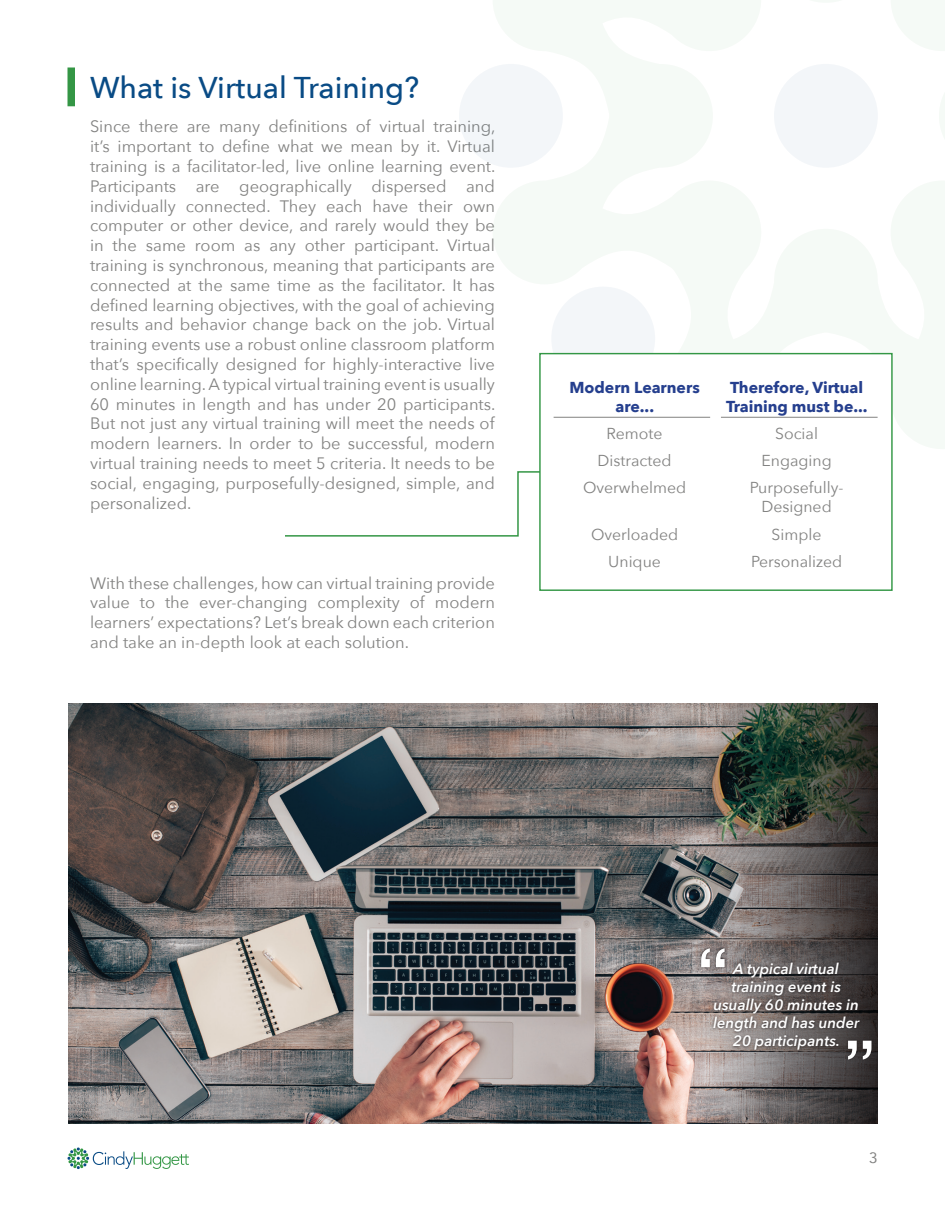
<style>
.page{position:relative;width:945px;height:1215px;background:#fff}
.page>*{position:absolute;margin:0;border:0;box-sizing:border-box;transform-origin:0 0}
.t1{font:expanded 70.05px "Helvetica Neue LT Std";color:#fff}
.t2{font:500 30px "Avenir Next";color:#094b85}
.t3{font:16.5px/19.8px "Avenir Next";color:#828281;text-align:justify}
.t4{font:15.75px/19px "Avenir Next";color:#828281;text-align:center}
.t5{font:700 15.75px/19px "Avenir Next";color:#253f8e;text-align:center}
.t6{font:italic 600 15px/18px "Avenir Next";color:#fff;text-align:center}
.t7{font:15px "Avenir";color:#828281}
</style>
<div class="page">
<svg style="left:67px;top:1147px;width:122px;height:22px"></svg>
<div style="left:551px;top:287px;width:104px;height:104px;background:#f3f6f9;border-radius:50%"></div>
<svg style="left:459px;top:64px;width:103px;height:103px"></svg>
<div style="left:774px;top:64px;width:104px;height:104px;background:#f3f6f9;border-radius:50%"></div>
<img style="left:69px;top:703px;width:628px;height:421px">
<img style="left:697px;top:703px;width:181px;height:421px">
<div style="left:846px;top:1038px;width:28px;height:24px;background:#231f20;opacity:.75"></div>
<div style="left:699px;top:946px;width:28px;height:24px;background:#231f20;opacity:.75"></div>
<div style="left:710px;top:960px;width:153px;height:92px;background:#231f20;opacity:.75"></div>
<svg style="left:285px;top:471px;width:254px;height:66px"></svg>
<div style="left:68px;top:68px;width:7px;height:38px;background:#349645"></div>
<div style="left:540px;top:354px;width:352px;height:236px;background:#fff"></div>
<hr style="left:554px;top:417px;width:156px;height:1px;background:#828281">
<hr style="left:721px;top:417px;width:157px;height:1px;background:#828281">
<div style="left:539px;top:353px;width:354px;height:238px;border:1px solid #339745"></div>
<p class="t2" style="left:90px;top:62px;width:331px">What is Virtual Training?</p>
<p class="t3" style="left:90px;top:116px;width:407px">Since there are many definitions of virtual training, it’s important to define what we mean by it. Virtual training is a facilitator-led, live online learning event.<br>Participants are geographically dispersed and individually connected. They each have their own computer or other device, and rarely would they be in the same room as any other participant. Virtual training is synchronous, meaning that participants are connected at the same time as the facilitator. It has defined learning objectives, with the goal of achieving results and behavior change back on the job. Virtual training events use a robust online classroom platform that’s specifically designed for highly-interactive live online learning. A typical virtual training event is usually 60 minutes in length and has under 20 participants.<br>But not just any virtual training will meet the needs of modern learners. In order to be successful, modern virtual training needs to meet 5 criteria. It needs to be social, engaging, purposefully-designed, simple, and personalized.</p>
<p class="t3" style="left:90px;top:572px;width:407px">With these challenges, how can virtual training provide value to the ever-changing complexity of modern learners’ expectations? Let’s break down each criterion and take an in-depth look at each solution.</p>
<p class="t5" style="left:569px;top:377px;width:132px">Modern Learners are...</p>
<p class="t5" style="left:726px;top:377px;width:143px;text-align:left">Therefore, Virtual<br>Training must be...</p>
<p class="t4" style="left:607px;top:423px;width:58px">Remote</p>
<p class="t4" style="left:775px;top:423px;width:44px">Social</p>
<p class="t4" style="left:598px;top:450px;width:75px">Distracted</p>
<p class="t4" style="left:762px;top:450px;width:72px">Engaging</p>
<p class="t4" style="left:583px;top:478px;width:105px">Overwhelmed</p>
<p class="t4" style="left:750px;top:478px;width:95px">Purposefully-<br>Designed</p>
<p class="t4" style="left:591px;top:524px;width:89px">Overloaded</p>
<p class="t4" style="left:772px;top:524px;width:51px">Simple</p>
<p class="t4" style="left:608px;top:551px;width:54px">Unique</p>
<p class="t4" style="left:751px;top:551px;width:93px">Personalized</p>
<p class="t1" style="left:696px;top:931px;width:35px">“</p>
<p class="t6" style="left:713px;top:959px;width:148px">A typical virtual training event is usually 60 minutes in length and has under<br>20 participants.</p>
<p class="t1" style="left:843px;top:1023px;width:35px">”</p>
<p class="t7" style="left:869px;top:1145px;width:10px">3</p>
</div>
